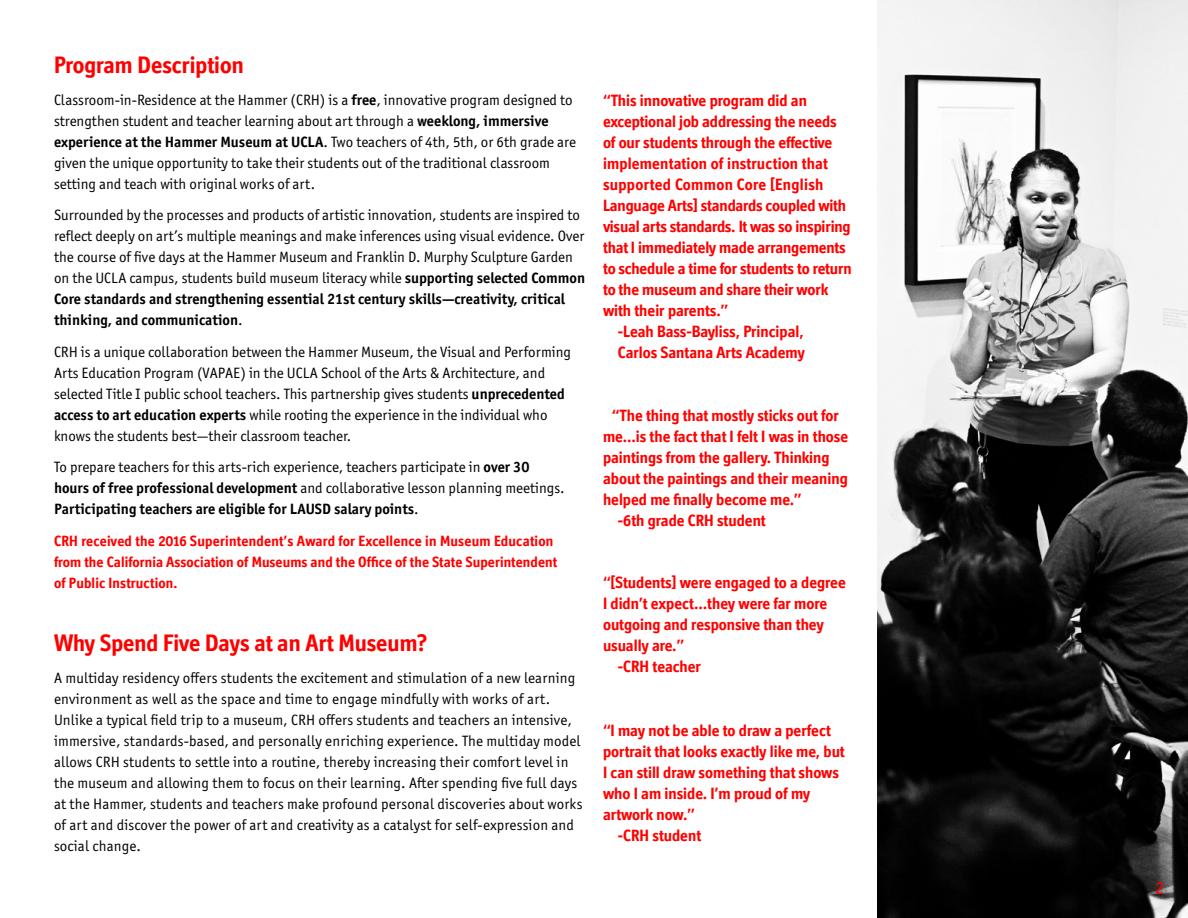
<style>
.page{position:relative;width:1188px;height:918px;background:#fff}
.page>*{position:absolute;margin:0;border:0;box-sizing:border-box;transform-origin:0 0}
.t1{font:700 24px "Officina Display ITC Std";color:#f00}
.t2{font:18px "Officina Sans ITC Pro";color:#f00}
.t3{font:700 16.5px "Officina Display ITC Std";color:#f00}
.t4{font:700 16.5px "Officina Display ITC Std";letter-spacing:.02em;color:#f00}
.t5{font:15px/21px "Officina Sans ITC Pro";color:#000}
.t6{font:700 15px/21px "Officina Display ITC Std";letter-spacing:.005em;color:#f00}
.s1{font-weight:700}
</style>
<div class="page">
<img style="left:878px;top:0;width:310px;height:918px">
<h1 class="t1" style="left:54px;top:51px;width:191px">Program Description</h1>
<p class="t5" style="left:54px;top:89px;width:524px">Classroom-in-Residence at the Hammer (CRH) is a <span class="s1">free</span>, innovative program designed to strengthen student and teacher learning about art through a <span class="s1">weeklong, immersive experience at the Hammer Museum at UCLA</span>. Two teachers of 4th, 5th, or 6th grade are given the unique opportunity to take their students out of the traditional classroom setting and teach with original works of art.</p>
<p class="t5" style="left:54px;top:204px;width:533px">Surrounded by the processes and products of artistic innovation, students are inspired to reflect deeply on art’s multiple meanings and make inferences using visual evidence. Over the course of five days at the Hammer Museum and Franklin D. Murphy Sculpture Garden on the UCLA campus, students build museum literacy while <span class="s1">supporting selected Common Core standards and strengthening essential 21st century skills—creativity, critical thinking, and communication</span>.</p>
<p class="t5" style="left:54px;top:341px;width:519px">CRH is a unique collaboration between the Hammer Museum, the Visual and Performing Arts Education Program (VAPAE) in the UCLA School of the Arts &amp; Architecture, and selected Title I public school teachers. This partnership gives students <span class="s1">unprecedented access to art education experts</span> while rooting the experience in the individual who knows the students best—their classroom teacher.</p>
<p class="t5" style="left:54px;top:456px;width:512px">To prepare teachers for this arts-rich experience, teachers participate in <span class="s1">over 30 hours of free professional development</span> and collaborative lesson planning meetings.<br><span class="s1">Participating teachers are eligible for LAUSD salary points</span>.</p>
<p class="t6" style="left:54px;top:530px;width:505px">CRH received the 2016 Superintendent’s Award for Excellence in Museum Education from the California Association of Museums and the Office of the State Superintendent of Public Instruction.</p>
<h1 class="t1" style="left:54px;top:629px;width:375px">Why Spend Five Days at an Art Museum?</h1>
<p class="t5" style="left:54px;top:667px;width:530px">A multiday residency offers students the excitement and stimulation of a new learning environment as well as the space and time to engage mindfully with works of art.<br>Unlike a typical field trip to a museum, CRH offers students and teachers an intensive, immersive, standards-based, and personally enriching experience. The multiday model allows CRH students to settle into a routine, thereby increasing their comfort level in the museum and allowing them to focus on their learning. After spending five full days at the Hammer, students and teachers make profound personal discoveries about works of art and discover the power of art and creativity as a catalyst for self-expression and social change.</p>
<p class="t3" style="left:603px;top:91px;width:206px">“This innovative program did an</p>
<p class="t3" style="left:603px;top:112px;width:235px">exceptional job addressing the needs</p>
<p class="t3" style="left:603px;top:133px;width:231px">of our students through the effective</p>
<p class="t3" style="left:603px;top:154px;width:227px">implementation of instruction that</p>
<p class="t4" style="left:603px;top:175px;width:222px">supported Common Core [English</p>
<p class="t3" style="left:603px;top:196px;width:245px">Language Arts] standards coupled with</p>
<p class="t3" style="left:603px;top:217px;width:249px">visual arts standards. It was so inspiring</p>
<p class="t3" style="left:603px;top:238px;width:244px">that I immediately made arrangements</p>
<p class="t3" style="left:603px;top:259px;width:250px">to schedule a time for students to return</p>
<p class="t3" style="left:603px;top:280px;width:227px">to the museum and share their work</p>
<p class="t3" style="left:603px;top:301px;width:127px">with their parents.”</p>
<p class="t3" style="left:618px;top:322px;width:187px">-Leah Bass-Bayliss, Principal,</p>
<p class="t3" style="left:618px;top:343px;width:188px">Carlos Santana Arts Academy</p>
<p class="t3" style="left:612px;top:406px;width:229px">“The thing that mostly sticks out for</p>
<p class="t3" style="left:603px;top:427px;width:247px">me...is the fact that I felt I was in those</p>
<p class="t3" style="left:603px;top:448px;width:228px">paintings from the gallery. Thinking</p>
<p class="t3" style="left:603px;top:469px;width:246px">about the paintings and their meaning</p>
<p class="t3" style="left:603px;top:490px;width:200px">helped me finally become me.”</p>
<p class="t3" style="left:618px;top:511px;width:149px">-6th grade CRH student</p>
<p class="t3" style="left:603px;top:573px;width:244px">“[Students] were engaged to a degree</p>
<p class="t3" style="left:603px;top:594px;width:226px">I didn’t expect…they were far more</p>
<p class="t3" style="left:603px;top:615px;width:222px">outgoing and responsive than they</p>
<p class="t3" style="left:603px;top:636px;width:83px">usually are.”</p>
<p class="t3" style="left:618px;top:657px;width:85px">-CRH teacher</p>
<p class="t3" style="left:603px;top:721px;width:230px">“I may not be able to draw a perfect</p>
<p class="t3" style="left:603px;top:742px;width:243px">portrait that looks exactly like me, but</p>
<p class="t3" style="left:603px;top:763px;width:238px">I can still draw something that shows</p>
<p class="t3" style="left:603px;top:784px;width:209px">who I am inside. I’m proud of my</p>
<p class="t3" style="left:603px;top:805px;width:93px">artwork now.”</p>
<p class="t3" style="left:618px;top:826px;width:85px">-CRH student</p>
<p class="t2" style="left:1155px;top:877px;width:10px">2</p>
</div>
